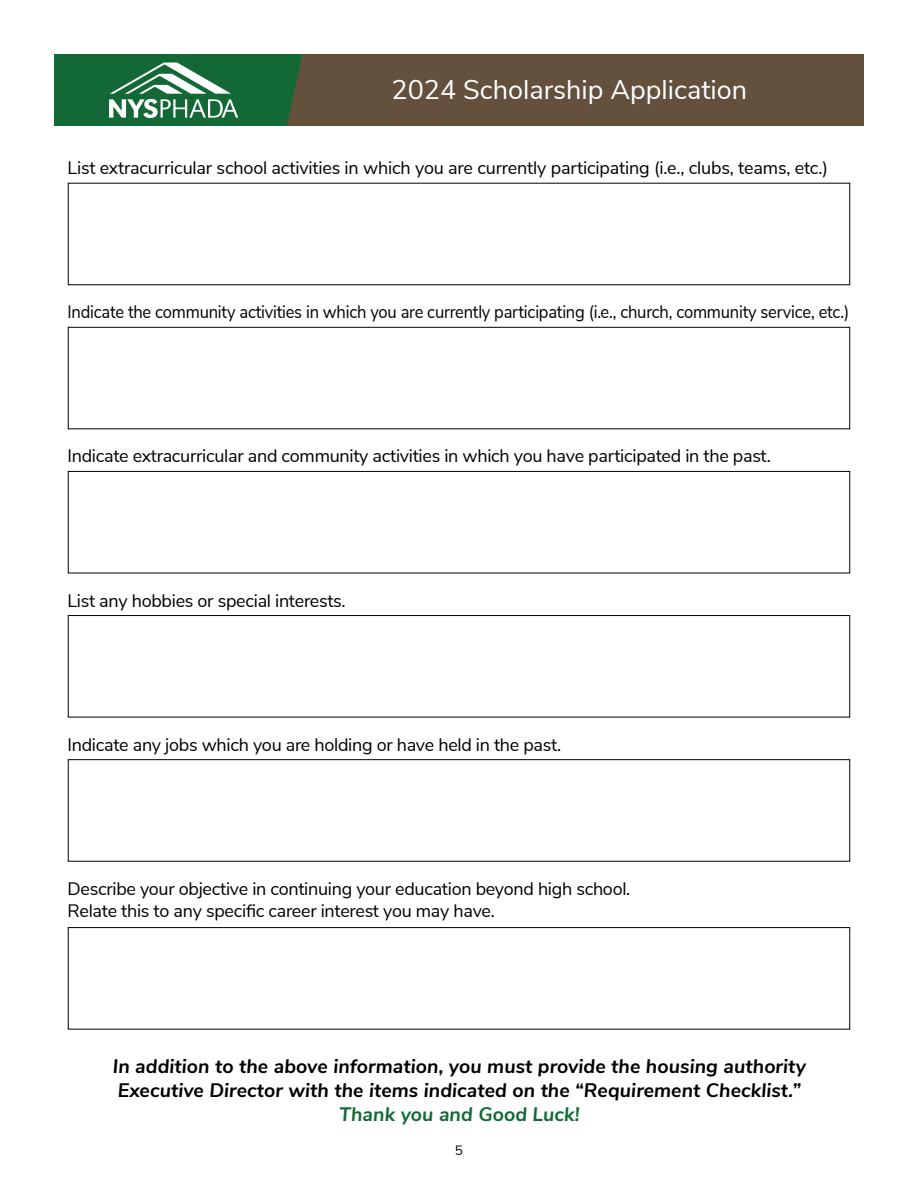
<style>
.page{position:relative;width:918px;height:1188px;background:#fff}
.page>*{position:absolute;margin:0;border:0;box-sizing:border-box;transform-origin:0 0}
.t1{font:27px "Nunito Sans";color:#fff}
.t2{font:italic 700 19.5px/24px "Nunito Sans";letter-spacing:.005em;color:#000}
.t3{font:italic 700 19.5px "Nunito Sans";letter-spacing:.005em;color:#136935}
.t4{font:18px/22.5px "Nunito Sans";letter-spacing:-.015em;color:#000}
.t5{font:18px "Nunito Sans";letter-spacing:-.015em;color:#000;scale:.92 1}
.t6{font:13.5px "Nunito Sans";color:#000}
</style>
<div class="page">
<div style="left:68px;top:327px;width:782px;height:102px;border:1px solid #000"></div>
<div style="left:68px;top:471px;width:782px;height:102px;border:1px solid #000"></div>
<div style="left:68px;top:615px;width:782px;height:102px;border:1px solid #000"></div>
<div style="left:68px;top:759px;width:782px;height:103px;border:1px solid #000"></div>
<div style="left:68px;top:927px;width:782px;height:103px;border:1px solid #000"></div>
<div style="left:54px;top:54px;width:524px;height:72px;background:#136935"></div>
<div style="left:287px;top:54px;width:577px;height:72px;background:#63513d"></div>
<svg style="left:109px;top:63px;width:129px;height:55px"></svg>
<h1 class="t1" style="left:391px;top:70px;width:357px">2024 Scholarship Application</h1>
<p class="t4" style="left:68px;top:156px;width:762px">List extracurricular school activities in which you are currently participating (i.e., clubs, teams, etc.)</p>
<p class="t5" style="left:68px;top:299px;width:851px">Indicate the community activities in which you are currently participating (i.e., church, community service, etc.)</p>
<p class="t4" style="left:68px;top:444px;width:705px">Indicate extracurricular and community activities in which you have participated in the past.</p>
<p class="t4" style="left:68px;top:588px;width:280px">List any hobbies or special interests.</p>
<p class="t4" style="left:68px;top:732px;width:495px">Indicate any jobs which you are holding or have held in the past.</p>
<p class="t4" style="left:68px;top:876px;width:564px">Describe your objective in continuing your education beyond high school.<br>Relate this to any specific career interest you may have.</p>
<p class="t2" style="left:113px;top:1053px;width:695px">In addition to the above information, you must provide the housing authority<br>Executive Director with the items indicated on the “Requirement Checklist.”</p>
<p class="t3" style="left:339px;top:1099px;width:242px">Thank you and Good Luck!</p>
<p class="t6" style="left:455px;top:1140px;width:10px">5</p>
</div>
